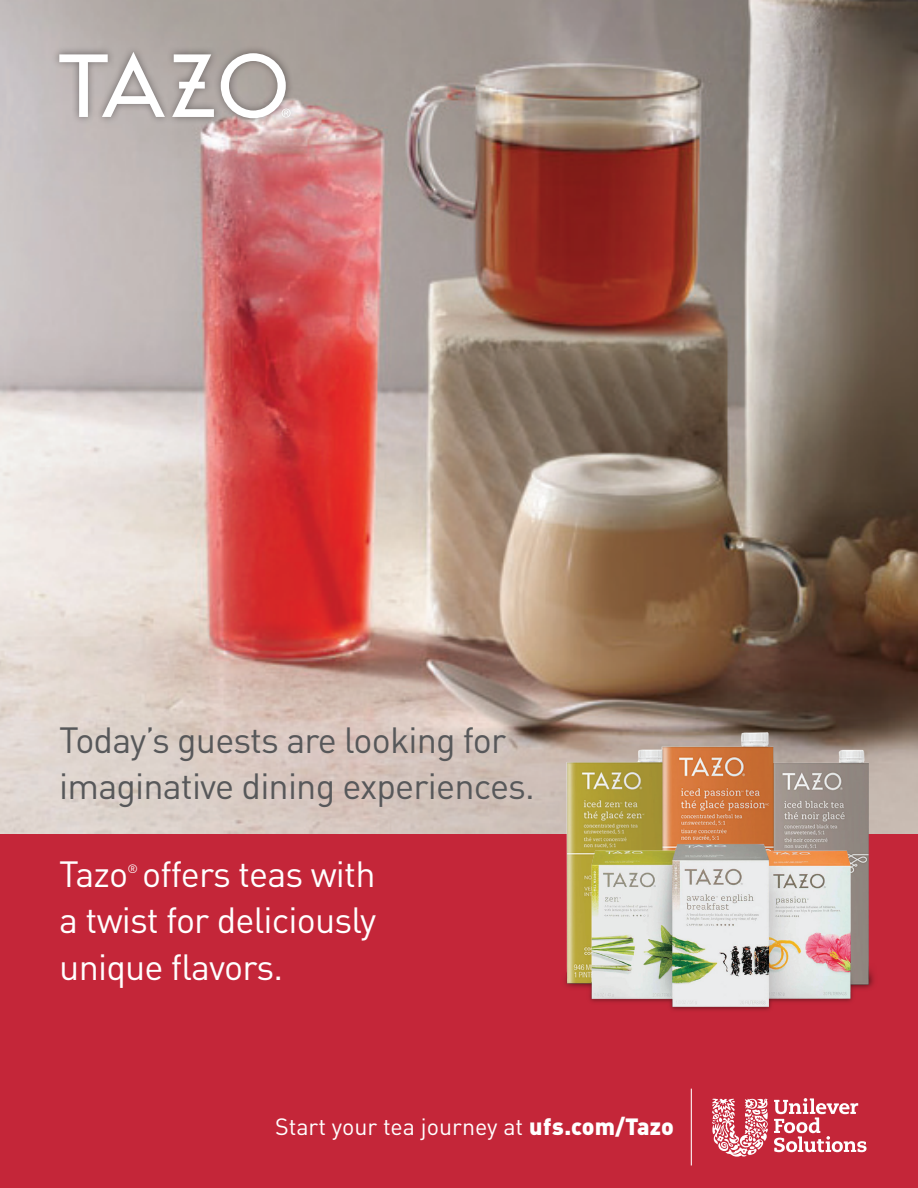
<style>
.page{position:relative;width:918px;height:1188px;background:#fff}
.page>*{position:absolute;margin:0;border:0;box-sizing:border-box;transform-origin:0 0}
.t1{font:36px/46.5px "DIN Pro";letter-spacing:-.025em;color:#57585a}
.t2{font:36px/46.5px "DIN Pro";letter-spacing:-.025em;color:#fff}
.t3{font:23.25px "DIN Pro";color:#fff}
.t4{font:12px "DIN Pro";color:#fff}
.s1{font-weight:900}
</style>
<div class="page">
<img style="left:0;top:0;width:918px;height:834px">
<div style="left:0;top:834px;width:918px;height:354px;background:#c42639"></div>
<img style="left:500px;top:725px;width:418px;height:264px">
<img style="left:582px;top:835px;width:285px;height:176px">
<div style="left:52px;top:45px;width:246px;height:81px;background:#231f20;opacity:.5"></div>
<svg style="left:172px;top:54px;width:42px;height:63px"></svg>
<svg style="left:221px;top:53px;width:70px;height:65px"></svg>
<svg style="left:59px;top:52px;width:106px;height:65px"></svg>
<hr style="left:691px;top:1089px;width:1px;height:77px;background:#fff">
<svg style="left:774px;top:1098px;width:93px;height:54px"></svg>
<svg style="left:712px;top:1099px;width:56px;height:58px"></svg>
<p class="t1" style="left:59px;top:713px;width:477px">Today’s guests are looking for imaginative dining experiences.</p>
<p class="t2" style="left:59px;top:847px;width:318px">Tazo offers teas with</p>
<p class="t4" style="left:127px;top:859px;width:12px">®</p>
<p class="t2" style="left:59px;top:893px;width:318px">a twist for deliciously unique flavors.</p>
<p class="t3" style="left:275px;top:1108px;width:400px">Start your tea journey at <span class="s1">ufs.com/Tazo</span></p>
</div>
